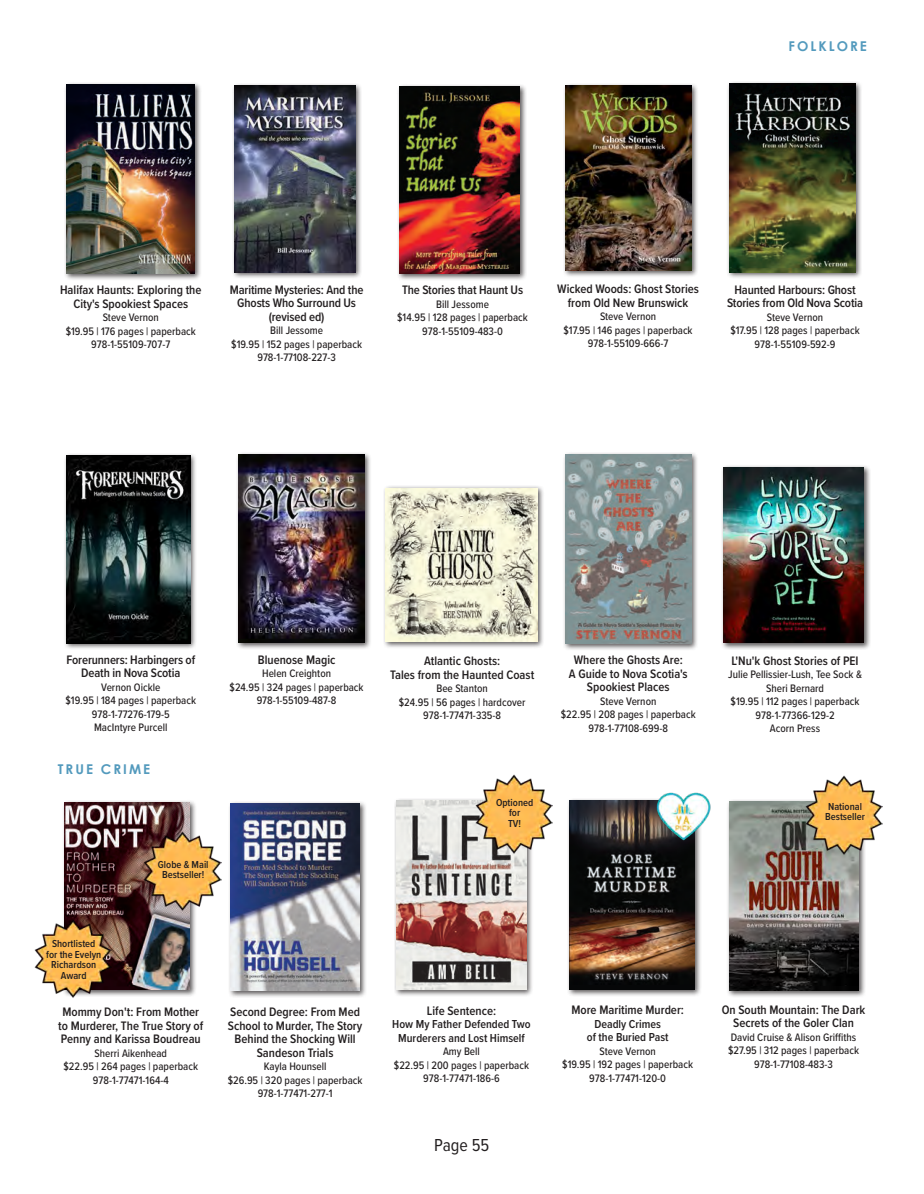
<style>
.page{position:relative;width:924px;height:1194px;background:#fff}
.page>*{position:absolute;margin:0;border:0;box-sizing:border-box;transform-origin:0 0}
.t1{font:18px "Proxima Nova Cond";color:#231f20}
.PAGE_TITLE{font:700 13.5px "Century Gothic";letter-spacing:.15em;color:#539abd}
.Backlist_-_Title{font:600 12.75px/13.5px "Proxima Nova Cond";color:#231f20;text-align:center}
.Backlist_-_Title-2{font:600 12px/13.5px "Proxima Nova Cond";color:#231f20;text-align:center}
.Backlist_-_feature_s{font:500 11.25px/13.5px "Proxima Nova Cond";color:#231f20;text-align:center}
.Backlist_-_feature_s-2{font:600 10.5px/10.5px "Proxima Nova Cond";color:#231f20;text-align:center}
</style>
<div class="page">
<div style="left:726px;top:799px;width:140px;height:199px;background:#231f20;opacity:.75"></div>
<img style="left:729px;top:802px;width:130px;height:189px">
<div style="left:232px;top:83px;width:131px;height:196px;background:#231f20;opacity:.75"></div>
<img style="left:235px;top:86px;width:120px;height:186px">
<div style="left:235px;top:451px;width:137px;height:199px;background:#231f20;opacity:.75"></div>
<img style="left:238px;top:455px;width:126px;height:188px">
<div style="left:64px;top:81px;width:138px;height:200px;background:#231f20;opacity:.75"></div>
<img style="left:67px;top:84px;width:128px;height:189px">
<div style="left:64px;top:453px;width:133px;height:197px;background:#231f20;opacity:.75"></div>
<img style="left:67px;top:456px;width:123px;height:187px">
<div style="left:567px;top:798px;width:135px;height:199px;background:#231f20;opacity:.75"></div>
<img style="left:569px;top:801px;width:125px;height:189px">
<div style="left:726px;top:81px;width:136px;height:198px;background:#231f20;opacity:.75"></div>
<img style="left:729px;top:83px;width:126px;height:189px">
<div style="left:562px;top:83px;width:137px;height:195px;background:#231f20;opacity:.75"></div>
<img style="left:565px;top:86px;width:126px;height:184px">
<div style="left:721px;top:465px;width:150px;height:185px;background:#231f20;opacity:.75"></div>
<img style="left:724px;top:468px;width:140px;height:175px">
<div style="left:396px;top:83px;width:131px;height:197px;background:#231f20;opacity:.75"></div>
<img style="left:399px;top:86px;width:121px;height:188px">
<div style="left:562px;top:451px;width:137px;height:200px;background:#231f20;opacity:.75"></div>
<img style="left:565px;top:454px;width:126px;height:189px">
<img style="left:656px;top:792px;width:55px;height:52px">
<img style="left:805px;top:775px;width:78px;height:90px">
<div style="left:62px;top:800px;width:135px;height:197px;background:#231f20;opacity:.75"></div>
<img style="left:65px;top:802px;width:125px;height:188px">
<div style="left:228px;top:800px;width:139px;height:198px;background:#231f20;opacity:.75"></div>
<img style="left:231px;top:803px;width:129px;height:188px">
<img style="left:143px;top:820px;width:78px;height:101px">
<img style="left:34px;top:907px;width:78px;height:91px">
<div style="left:383px;top:485px;width:161px;height:164px;background:#231f20;opacity:.75"></div>
<img style="left:386px;top:488px;width:151px;height:154px">
<div style="left:394px;top:798px;width:140px;height:199px;background:#231f20;opacity:.75"></div>
<img style="left:397px;top:801px;width:130px;height:189px">
<img style="left:474px;top:774px;width:79px;height:90px">
<p class="PAGE_TITLE" style="left:789px;top:36px;width:80px">FOLKLORE</p>
<p class="Backlist_-_Title" style="left:60px;top:283px;width:143px">Halifax Haunts: Exploring the<br>City's Spookiest Spaces</p>
<p class="Backlist_-_feature_s" style="left:103px;top:310px;width:58px">Steve Vernon</p>
<p class="Backlist_-_feature_s" style="left:66px;top:324px;width:132px">$19.95 | 176 pages | paperback</p>
<p class="Backlist_-_feature_s" style="left:91px;top:337px;width:80px">978-1-55109-707-7</p>
<p class="Backlist_-_Title" style="left:230px;top:282px;width:135px">Maritime Mysteries: And the<br>Ghosts Who Surround Us (revised ed)</p>
<p class="Backlist_-_feature_s" style="left:270px;top:323px;width:54px">Bill Jessome</p>
<p class="Backlist_-_feature_s" style="left:231px;top:337px;width:132px">$19.95 | 152 pages | paperback</p>
<p class="Backlist_-_feature_s" style="left:257px;top:350px;width:80px">978-1-77108-227-3</p>
<p class="Backlist_-_Title" style="left:402px;top:283px;width:123px">The Stories that Haunt Us</p>
<p class="Backlist_-_feature_s" style="left:436px;top:297px;width:54px">Bill Jessome</p>
<p class="Backlist_-_feature_s" style="left:397px;top:311px;width:132px">$14.95 | 128 pages | paperback</p>
<p class="Backlist_-_feature_s" style="left:422px;top:324px;width:82px">978-1-55109-483-0</p>
<p class="Backlist_-_Title" style="left:557px;top:282px;width:143px">Wicked Woods: Ghost Stories from Old New Brunswick</p>
<p class="Backlist_-_feature_s" style="left:600px;top:309px;width:58px">Steve Vernon</p>
<p class="Backlist_-_feature_s" style="left:564px;top:323px;width:131px">$17.95 | 146 pages | paperback</p>
<p class="Backlist_-_feature_s" style="left:588px;top:336px;width:82px">978-1-55109-666-7</p>
<p class="Backlist_-_Title" style="left:727px;top:282px;width:138px">Haunted Harbours: Ghost<br>Stories from Old Nova Scotia</p>
<p class="Backlist_-_feature_s" style="left:767px;top:310px;width:58px">Steve Vernon</p>
<p class="Backlist_-_feature_s" style="left:730px;top:323px;width:131px">$17.95 | 128 pages | paperback</p>
<p class="Backlist_-_feature_s" style="left:755px;top:337px;width:82px">978-1-55109-592-9</p>
<p class="Backlist_-_Title" style="left:66px;top:653px;width:130px">Forerunners: Harbingers of<br>Death in Nova Scotia</p>
<p class="Backlist_-_feature_s" style="left:101px;top:680px;width:61px">Vernon Oickle</p>
<p class="Backlist_-_feature_s" style="left:66px;top:694px;width:132px">$19.95 | 184 pages | paperback</p>
<p class="Backlist_-_feature_s" style="left:92px;top:707px;width:79px">978-1-77276-179-5</p>
<p class="Backlist_-_feature_s" style="left:94px;top:721px;width:75px">MacIntyre Purcell</p>
<p class="PAGE_TITLE" style="left:58px;top:759px;width:94px">TRUE CRIME</p>
<p class="Backlist_-_Title" style="left:258px;top:653px;width:79px">Bluenose Magic</p>
<p class="Backlist_-_feature_s" style="left:262px;top:667px;width:71px">Helen Creighton</p>
<p class="Backlist_-_feature_s" style="left:230px;top:680px;width:136px">$24.95 | 324 pages | paperback</p>
<p class="Backlist_-_feature_s" style="left:257px;top:694px;width:81px">978-1-55109-487-8</p>
<p class="Backlist_-_feature_s-2" style="left:158px;top:859px;width:52px">Globe &amp; Mail<br>Bestseller!</p>
<p class="Backlist_-_feature_s-2" style="left:46px;top:938px;width:57px">Shortlisted for the Evelyn<br>Richardson</p>
<p class="Backlist_-_feature_s-2" style="left:61px;top:970px;width:27px">Award</p>
<p class="Backlist_-_Title" style="left:58px;top:1005px;width:147px">Mommy Don't: From Mother to Murderer, The True Story of<br>Penny and Karissa Boudreau</p>
<p class="Backlist_-_feature_s" style="left:95px;top:1046px;width:74px">Sherri Aikenhead</p>
<p class="Backlist_-_feature_s" style="left:64px;top:1059px;width:136px">$22.95 | 264 pages | paperback</p>
<p class="Backlist_-_feature_s" style="left:93px;top:1073px;width:77px">978-1-77471-164-4</p>
<p class="Backlist_-_Title" style="left:228px;top:1005px;width:136px">Second Degree: From Med<br>School to Murder, The Story<br>Behind the Shocking Will<br>Sandeson Trials</p>
<p class="Backlist_-_feature_s" style="left:264px;top:1059px;width:64px">Kayla Hounsell</p>
<p class="Backlist_-_feature_s" style="left:228px;top:1073px;width:136px">$26.95 | 320 pages | paperback</p>
<p class="Backlist_-_feature_s" style="left:258px;top:1086px;width:76px">978-1-77471-277-1</p>
<p class="Backlist_-_Title" style="left:424px;top:654px;width:78px">Atlantic Ghosts:</p>
<p class="Backlist_-_Title" style="left:390px;top:667px;width:146px">Tales from the Haunted Coast</p>
<p class="Backlist_-_feature_s" style="left:436px;top:681px;width:53px">Bee Stanton</p>
<p class="Backlist_-_feature_s" style="left:399px;top:695px;width:128px">$24.95 | 56 pages | hardcover</p>
<p class="Backlist_-_feature_s" style="left:423px;top:708px;width:79px">978-1-77471-335-8</p>
<p class="Backlist_-_feature_s-2" style="left:496px;top:797px;width:39px">Optioned</p>
<p class="Backlist_-_feature_s-2" style="left:509px;top:807px;width:13px">for</p>
<p class="Backlist_-_feature_s-2" style="left:508px;top:818px;width:15px">TV!</p>
<p class="Backlist_-_Title" style="left:427px;top:1004px;width:71px">Life Sentence:</p>
<p class="Backlist_-_Title-2" style="left:392px;top:1017px;width:140px">How My Father Defended Two<br>Murderers and Lost Himself</p>
<p class="Backlist_-_feature_s" style="left:443px;top:1045px;width:38px">Amy Bell</p>
<p class="Backlist_-_feature_s" style="left:394px;top:1058px;width:137px">$22.95 | 200 pages | paperback</p>
<p class="Backlist_-_feature_s" style="left:423px;top:1072px;width:78px">978-1-77471-186-6</p>
<p class="t1" style="left:434px;top:1132px;width:57px">Page 55</p>
<p class="Backlist_-_Title" style="left:574px;top:653px;width:111px">Where the Ghosts Are:</p>
<p class="Backlist_-_Title" style="left:569px;top:666px;width:120px">A Guide to Nova Scotia's<br>Spookiest Places</p>
<p class="Backlist_-_feature_s" style="left:600px;top:694px;width:58px">Steve Vernon</p>
<p class="Backlist_-_feature_s" style="left:561px;top:707px;width:136px">$22.95 | 208 pages | paperback</p>
<p class="Backlist_-_feature_s" style="left:589px;top:721px;width:81px">978-1-77108-699-8</p>
<p class="Backlist_-_Title" style="left:731px;top:653px;width:129px">L'Nu'k Ghost Stories of PEI</p>
<p class="Backlist_-_feature_s" style="left:728px;top:667px;width:135px">Julie Pellissier-Lush, Tee Sock &amp;<br>Sheri Bernard</p>
<p class="Backlist_-_feature_s" style="left:731px;top:694px;width:130px">$19.95 | 112 pages | paperback</p>
<p class="Backlist_-_feature_s" style="left:756px;top:708px;width:81px">978-1-77366-129-2</p>
<p class="Backlist_-_feature_s" style="left:770px;top:721px;width:52px">Acorn Press</p>
<p class="Backlist_-_feature_s-2" style="left:828px;top:801px;width:35px">National</p>
<p class="Backlist_-_feature_s-2" style="left:825px;top:811px;width:41px">Bestseller</p>
<p class="Backlist_-_Title" style="left:571px;top:1003px;width:114px">More Maritime Murder:</p>
<p class="Backlist_-_Title-2" style="left:594px;top:1017px;width:68px">Deadly Crimes</p>
<p class="Backlist_-_Title-2" style="left:587px;top:1030px;width:83px">of the Buried Past</p>
<p class="Backlist_-_feature_s" style="left:600px;top:1044px;width:58px">Steve Vernon</p>
<p class="Backlist_-_feature_s" style="left:562px;top:1057px;width:132px">$19.95 | 192 pages | paperback</p>
<p class="Backlist_-_feature_s" style="left:589px;top:1071px;width:78px">978-1-77471-120-0</p>
<p class="Backlist_-_Title" style="left:722px;top:1002px;width:145px">On South Mountain: The Dark<br>Secrets of the Goler Clan</p>
<p class="Backlist_-_feature_s" style="left:731px;top:1030px;width:127px">David Cruise &amp; Alison Griffiths</p>
<p class="Backlist_-_feature_s" style="left:728px;top:1043px;width:133px">$27.95 | 312 pages | paperback</p>
<p class="Backlist_-_feature_s" style="left:754px;top:1057px;width:80px">978-1-77108-483-3</p>
</div>
